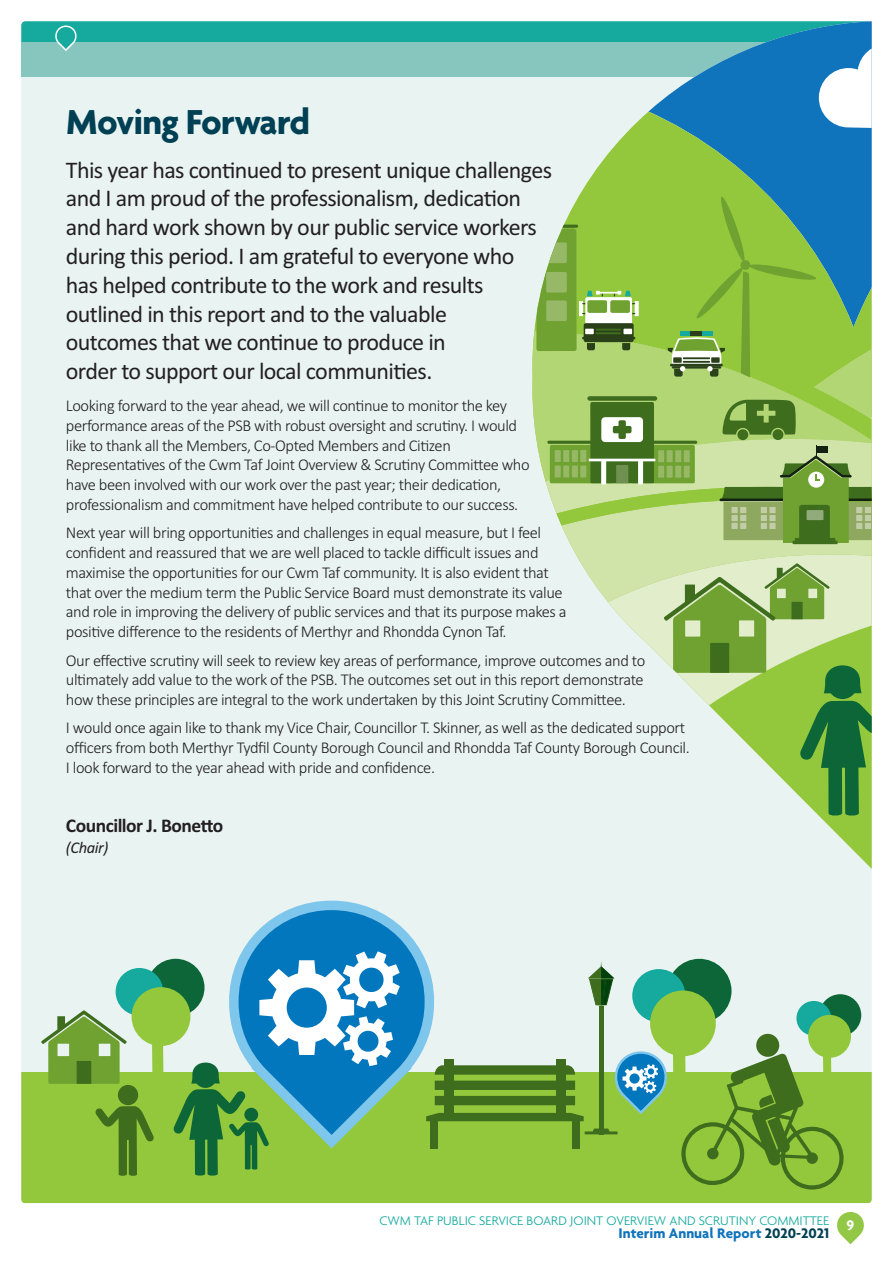
<style>
.page{position:relative;width:893px;height:1263px;background:#fff}
.page>*{position:absolute;margin:0;border:0;box-sizing:border-box;transform-origin:0 0}
.t1{font:700 37.5px "Agenda";letter-spacing:-.025em;color:#004054}
.t2{font:24px/28.8px "Calibri";letter-spacing:-.025em;color:#231f20}
.t3{font:700 19.5px "Calibri";letter-spacing:-.025em;color:#231f20}
.t4{font:300 16.5px/19.8px "Calibri";letter-spacing:-.025em;color:#231f20}
.t5{font:italic 16.5px "Calibri";letter-spacing:-.025em;color:#231f20}
.t6{font:700 15px "Agenda";color:#1074bc}
.t7{font:700 15px "Agenda";color:#fff}
.t8{font:300 13.5px "Agenda";color:#15aa9d}
.s1{color:#004054}
</style>
<div class="page">
<svg style="left:837px;top:1212px;width:27px;height:32px"></svg>
<div style="left:21px;top:43px;width:851px;height:1160px;background:#e9f4f2;border-radius:4px"></div>
<svg style="left:579px;top:131px;width:293px;height:738px"></svg>
<svg style="left:21px;top:21px;width:851px;height:110px"></svg>
<svg style="left:532px;top:196px;width:340px;height:620px"></svg>
<div style="left:580px;top:450px;width:6px;height:12px;background:#96b867"></div>
<div style="left:572px;top:450px;width:6px;height:12px;background:#96b867"></div>
<div style="left:563px;top:450px;width:6px;height:12px;background:#96b867"></div>
<div style="left:555px;top:450px;width:6px;height:12px;background:#96b867"></div>
<div style="left:580px;top:465px;width:6px;height:12px;background:#96b867"></div>
<div style="left:572px;top:465px;width:6px;height:12px;background:#96b867"></div>
<div style="left:563px;top:465px;width:6px;height:12px;background:#96b867"></div>
<div style="left:555px;top:465px;width:6px;height:12px;background:#96b867"></div>
<div style="left:21px;top:1072px;width:851px;height:131px;background:#94c83c"></div>
<svg style="left:41px;top:1010px;width:86px;height:74px"></svg>
<svg style="left:95px;top:1106px;width:59px;height:70px"></svg>
<div style="left:118px;top:1085px;width:20px;height:20px;background:#3f6d1e;border-radius:50%"></div>
<div style="left:667px;top:958px;width:65px;height:65px;background:#0c6638;border-radius:50%"></div>
<div style="left:632px;top:969px;width:54px;height:53px;background:#15aa9d;border-radius:50%"></div>
<div style="left:650px;top:990px;width:66px;height:66px;background:#94c83c;border-radius:50%"></div>
<div style="left:819px;top:994px;width:42px;height:42px;background:#0c6638;border-radius:50%"></div>
<div style="left:796px;top:1001px;width:35px;height:35px;background:#15aa9d;border-radius:50%"></div>
<div style="left:808px;top:1015px;width:43px;height:43px;background:#94c83c;border-radius:50%"></div>
<svg style="left:673px;top:1033px;width:171px;height:157px"></svg>
<div style="left:147px;top:958px;width:58px;height:58px;background:#0c6638;border-radius:50%"></div>
<div style="left:115px;top:968px;width:48px;height:48px;background:#15aa9d;border-radius:50%"></div>
<div style="left:131px;top:987px;width:60px;height:59px;background:#94c83c;border-radius:50%"></div>
<svg style="left:152px;top:1045px;width:11px;height:27px"></svg>
<hr style="left:599px;top:1006px;width:4px;height:128px;background:#3f6d1e">
<svg style="left:585px;top:1128px;width:33px;height:6px"></svg>
<svg style="left:588px;top:961px;width:26px;height:45px"></svg>
<svg style="left:434px;top:1113px;width:150px;height:8px"></svg>
<div style="left:430px;top:1121px;width:7px;height:27px;background:#3f6d1e"></div>
<div style="left:572px;top:1121px;width:8px;height:27px;background:#3f6d1e"></div>
<div style="left:445px;top:1059px;width:9px;height:57px;background:#3f6d1e"></div>
<div style="left:556px;top:1059px;width:10px;height:57px;background:#3f6d1e"></div>
<svg style="left:435px;top:1065px;width:140px;height:25px"></svg>
<svg style="left:435px;top:1096px;width:140px;height:9px"></svg>
<svg style="left:242px;top:901px;width:192px;height:221px"></svg>
<svg style="left:173px;top:951px;width:227px;height:225px"></svg>
<svg style="left:615px;top:1051px;width:52px;height:63px"></svg>
<h1 class="t1" style="left:66px;top:110px;width:246px">Moving Forward</h1>
<p class="t2" style="left:66px;top:155px;width:488px">This year has continued to present unique challenges and I am proud of the professionalism, dedication and hard work shown by our public service workers during this period. I am grateful to everyone who has helped contribute to the work and results outlined in this report and to the valuable<br>outcomes that we continue to produce in<br>order to support our local communities.</p>
<p class="t4" style="left:66px;top:395px;width:465px">Looking forward to the year ahead, we will continue to monitor the key performance areas of the PSB with robust oversight and scrutiny. I would like to thank all the Members, Co-Opted Members and Citizen Representatives of the Cwm Taf Joint Overview &amp; Scrutiny Committee who have been involved with our work over the past year; their dedication, professionalism and commitment have helped contribute to our success.</p>
<p class="t4" style="left:66px;top:523px;width:502px">Next year will bring opportunities and challenges in equal measure, but I feel confident and reassured that we are well placed to tackle difficult issues and maximise the opportunities for our Cwm Taf community. It is also evident that that over the medium term the Public Service Board must demonstrate its value and role in improving the delivery of public services and that its purpose makes a positive difference to the residents of Merthyr and Rhondda Cynon Taf.</p>
<p class="t4" style="left:66px;top:650px;width:581px;text-align:justify">Our effective scrutiny will seek to review key areas of performance, improve outcomes and to ultimately add value to the work of the PSB. The outcomes set out in this report demonstrate how these principles are integral to the work undertaken by this Joint Scrutiny Committee.</p>
<p class="t4" style="left:66px;top:718px;width:625px">I would once again like to thank my Vice Chair, Councillor T. Skinner, as well as the dedicated support officers from both Merthyr Tydfil County Borough Council and Rhondda Taf County Borough Council.<br>I look forward to the year ahead with pride and confidence.</p>
<p class="t3" style="left:66px;top:814px;width:159px">Councillor J. Bonetto</p>
<p class="t5" style="left:66px;top:838px;width:44px">(Chair)</p>
<p class="t8" style="left:379px;top:1216px;width:451px">CWM TAF PUBLIC SERVICE BOARD JOINT OVERVIEW AND SCRUTINY COMMITTEE</p>
<p class="t6" style="left:619px;top:1229px;width:212px">Interim Annual Report <span class="s1">2020-2021</span></p>
<p class="t7" style="left:846px;top:1221px;width:9px">9</p>
</div>
